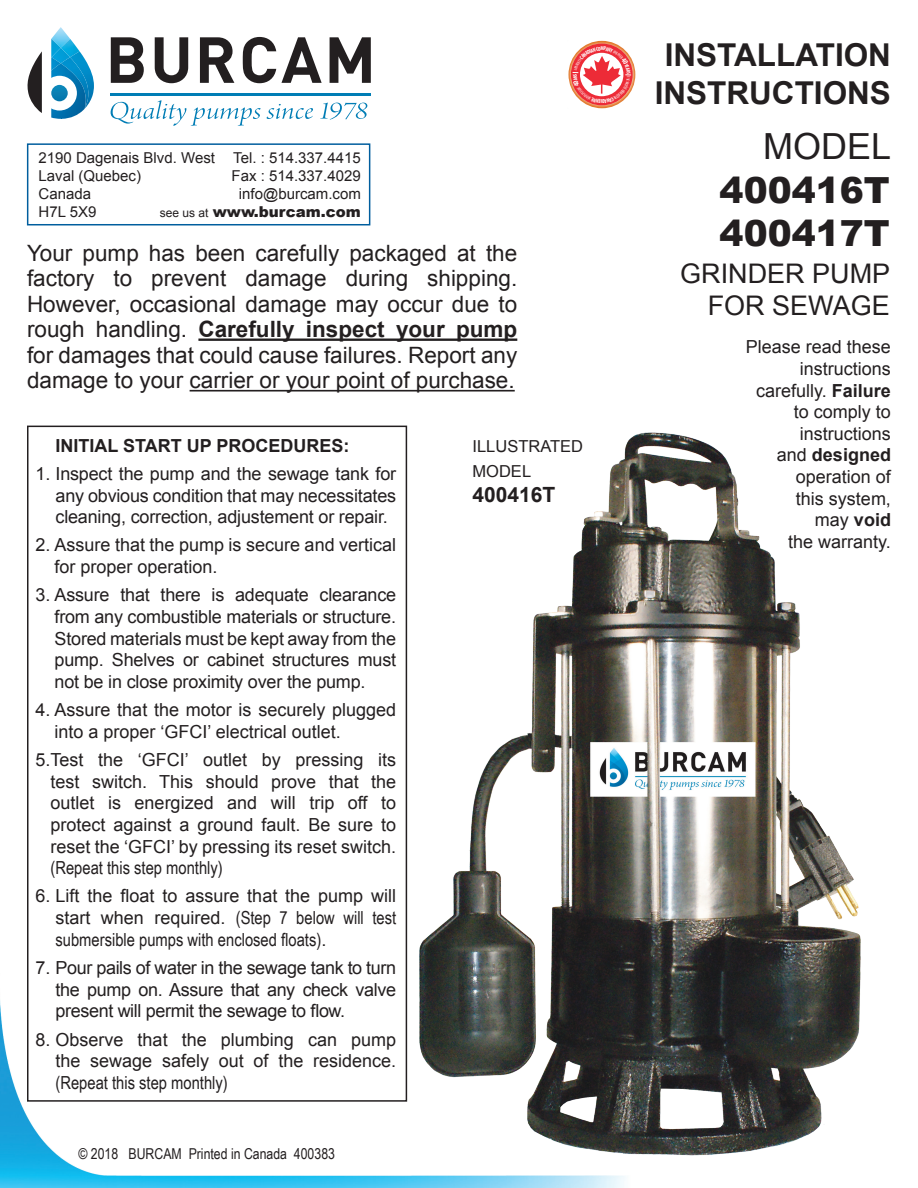
<style>
.page{position:relative;width:918px;height:1188px;background:#fff}
.page>*{position:absolute;margin:0;border:0;box-sizing:border-box;transform-origin:0 0}
.t1{font:900 36px/43.2px "Arial";color:#231f20}
.t2{font:36px "Arial";color:#231f20}
.t3{font:700 31.5px/37.8px "Arial";color:#231f20;text-align:center}
.t4{font:27px "Arial";color:#231f20}
.t5{font:22.5px/25.5px "Arial";color:#231f20;text-align:justify}
.t6{font:700 21px "Arial";color:#231f20}
.t7{font:18px/21.6px "Arial";color:#231f20;text-align:justify}
.t8{font:700 18px "Arial";color:#231f20}
.t9{font:16.5px/25.2px "Arial";color:#231f20}
.t10{font:15px "Arial";color:#231f20}
.t11{font:15px "Arial Narrow";color:#231f20}
.t12{font:900 15px "Arial";color:#231f20}
.s1{font-weight:400;font-size:12px}
.s2{font-weight:700}
.s3{font-family:"Arial Narrow"}
.s4{font-weight:400}
</style>
<div class="page">
<img style="left:0;top:973px;width:625px;height:215px">
<img style="left:416px;top:432px;width:445px;height:730px">
<hr style="left:198px;top:339px;width:319px;height:2px;background:#231f20">
<hr style="left:190px;top:390px;width:325px;height:2px;background:#231f20">
<div style="left:27px;top:426px;width:380px;height:676px;border:2px solid #231f20"></div>
<svg style="left:27px;top:51px;width:15px;height:62px"></svg>
<img style="left:89px;top:67px;width:5px;height:36px">
<img style="left:61px;top:58px;width:28px;height:49px">
<svg style="left:51px;top:27px;width:33px;height:31px"></svg>
<img style="left:51px;top:57px;width:10px;height:6px">
<img style="left:51px;top:63px;width:35px;height:56px">
<svg style="left:111px;top:37px;width:33px;height:46px"></svg>
<svg style="left:155px;top:37px;width:33px;height:46px"></svg>
<svg style="left:200px;top:37px;width:34px;height:46px"></svg>
<svg style="left:243px;top:37px;width:79px;height:46px"></svg>
<svg style="left:330px;top:37px;width:41px;height:46px"></svg>
<hr style="left:111px;top:94px;width:260px;height:2px;background:#007db5">
<svg style="left:111px;top:100px;width:150px;height:26px"></svg>
<svg style="left:267px;top:104px;width:46px;height:15px"></svg>
<svg style="left:320px;top:103px;width:47px;height:17px"></svg>
<div style="left:27px;top:143px;width:343px;height:82px;border:2px solid #005e9e"></div>
<img style="left:568px;top:40px;width:68px;height:69px">
<svg style="left:571px;top:44px;width:62px;height:61px"></svg>
<svg style="left:573px;top:46px;width:58px;height:57px"></svg>
<p class="t10" style="left:39px;top:148px;width:178px">2190 Dagenais Blvd. West</p>
<p class="t10" style="left:39px;top:166px;width:104px">Laval (Quebec)</p>
<p class="t10" style="left:39px;top:184px;width:54px">Canada</p>
<p class="t10" style="left:39px;top:202px;width:59px">H7L 5X9</p>
<p class="t10" style="left:233px;top:148px;width:129px">Tel. : 514.337.4415</p>
<p class="t10" style="left:232px;top:166px;width:131px">Fax : 514.337.4029</p>
<p class="t10" style="left:239px;top:184px;width:123px">info@burcam.com</p>
<p class="t12" style="left:160px;top:201px;width:202px"><span class="s1">see us at</span> www.burcam.com</p>
<p class="t5" style="left:27px;top:240px;width:492px">Your pump has been carefully packaged at the factory to prevent damage during shipping.<br>However, occasional damage may occur due to rough handling. <span class="s2">Carefully inspect your pump </span>for damages that could cause failures. Report any damage to your carrier or your point of purchase.</p>
<p class="t8" style="left:56px;top:433px;width:295px">INITIAL START UP PROCEDURES:</p>
<p class="t7" style="left:56px;top:463px;width:342px;text-indent:-20px">1. Inspect the pump and the sewage tank for any obvious condition that may necessitates cleaning, correction, adjustement or repair.</p>
<p class="t7" style="left:55px;top:535px;width:343px;text-indent:-19px">2. Assure that the pump is secure and vertical for proper operation.</p>
<p class="t7" style="left:55px;top:585px;width:343px;text-indent:-19px">3. Assure that there is adequate clearance from any combustible materials or structure.<br>Stored materials must be kept away from the pump. Shelves or cabinet structures must not be in close proximity over the pump.</p>
<p class="t7" style="left:55px;top:699px;width:343px;text-indent:-19px">4. Assure that the motor is securely plugged into a proper ‘GFCI’ electrical outlet.</p>
<p class="t7" style="left:51px;top:749px;width:347px;text-indent:-15px">5.Test the ‘GFCI’ outlet by pressing its test switch. This should prove that the outlet is energized and will trip off to protect against a ground fault. Be sure to reset the ‘GFCI’ by pressing its reset switch. <span class="s3">(Repeat this step monthly)</span></p>
<p class="t7" style="left:56px;top:886px;width:342px;text-indent:-20px">6. Lift the float to assure that the pump will start when required. <span class="s3">(Step 7 below will test submersible pumps with enclosed floats)</span>.</p>
<p class="t7" style="left:56px;top:957px;width:342px;text-indent:-20px">7. Pour pails of water in the sewage tank to turn the pump on. Assure that any check valve present will permit the sewage to flow.</p>
<p class="t7" style="left:56px;top:1029px;width:342px;text-indent:-20px">8. Observe that the plumbing can pump the sewage safely out of the residence. <span class="s3">(Repeat this step monthly)</span></p>
<p class="t11" style="left:78px;top:1142px;width:258px">© 2018 BURCAM Printed in Canada 400383</p>
<p class="t9" style="left:472px;top:434px;width:112px">ILLUSTRATED<br>MODEL</p>
<p class="t6" style="left:472px;top:481px;width:84px">400416T</p>
<p class="t3" style="left:655px;top:37px;width:238px">INSTALLATION<br>INSTRUCTIONS</p>
<p class="t2" style="left:763px;top:123px;width:130px">MODEL</p>
<p class="t1" style="left:720px;top:167px;width:172px">400416T<br>400417T</p>
<p class="t4" style="left:680px;top:256px;width:212px">GRINDER PUMP</p>
<p class="t4" style="left:708px;top:288px;width:184px">FOR SEWAGE</p>
<p class="t7" style="left:746px;top:336px;width:147px;text-align:right">Please read these instructions</p>
<p class="t7" style="left:756px;top:380px;width:136px;text-align:right">carefully. <span class="s2">Failure </span>to comply to instructions<br>and <span class="s2">designed</span></p>
<p class="t7" style="left:796px;top:466px;width:97px">operation of</p>
<p class="t7" style="left:796px;top:488px;width:97px">this system,</p>
<p class="t8" style="left:815px;top:508px;width:78px"><span class="s4">may</span> void</p>
<p class="t7" style="left:788px;top:531px;width:104px">the warranty.</p>
</div>
